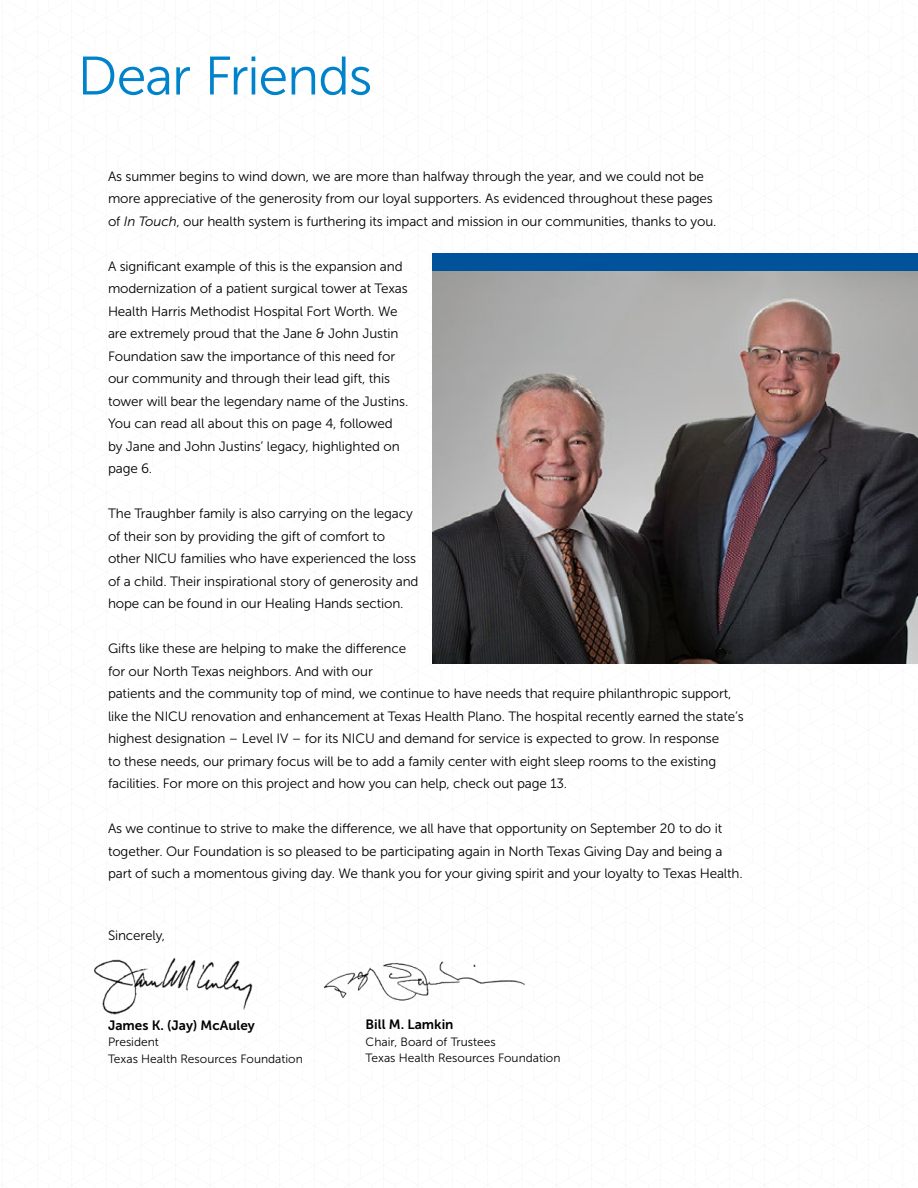
<style>
.page{position:relative;width:918px;height:1188px;background:#fff}
.page>*{position:absolute;margin:0;border:0;box-sizing:border-box;transform-origin:0 0}
.t1{font:54px "Museo Sans 300";letter-spacing:-.025em;color:#0083ca}
.t2{font:13.5px/22.5px "Museo Sans 300";letter-spacing:-.01em;color:#000}
.t3{font:13.5px "Museo Sans 700";color:#000}
.t4{font:12px/16.5px "Museo Sans 300";color:#000}
.s1{font-style:italic}
</style>
<div class="page">
<img style="left:94px;top:958px;width:159px;height:57px">
<img style="left:323px;top:961px;width:202px;height:40px">
<img style="left:432px;top:271px;width:486px;height:392px">
<div style="left:432px;top:253px;width:486px;height:18px;background:#00539b"></div>
<h1 class="t1" style="left:77px;top:47px;width:296px">Dear Friends</h1>
<p class="t2" style="left:108px;top:165px;width:610px">As summer begins to wind down, we are more than halfway through the year, and we could not be more appreciative of the generosity from our loyal supporters. As evidenced throughout these pages of <span class="s1">In Touch</span>, our health system is furthering its impact and mission in our communities, thanks to you.</p>
<p class="t2" style="left:108px;top:255px;width:302px">A significant example of this is the expansion and modernization of a patient surgical tower at Texas Health Harris Methodist Hospital Fort Worth. We are extremely proud that the Jane &amp; John Justin Foundation saw the importance of this need for our community and through their lead gift, this tower will bear the legendary name of the Justins.<br>You can read all about this on page 4, followed by Jane and John Justins’ legacy, highlighted on page 6.</p>
<p class="t2" style="left:108px;top:502px;width:312px">The Traughber family is also carrying on the legacy of their son by providing the gift of comfort to other NICU families who have experienced the loss of a child. Their inspirational story of generosity and hope can be found in our Healing Hands section.</p>
<p class="t2" style="left:108px;top:637px;width:637px">Gifts like these are helping to make the difference<br>for our North Texas neighbors. And with our<br>patients and the community top of mind, we continue to have needs that require philanthropic support, like the NICU renovation and enhancement at Texas Health Plano. The hospital recently earned the state’s highest designation – Level IV – for its NICU and demand for service is expected to grow. In response<br>to these needs, our primary focus will be to add a family center with eight sleep rooms to the existing facilities. For more on this project and how you can help, check out page 13.</p>
<p class="t2" style="left:108px;top:817px;width:636px">As we continue to strive to make the difference, we all have that opportunity on September 20 to do it together. Our Foundation is so pleased to be participating again in North Texas Giving Day and being a part of such a momentous giving day. We thank you for your giving spirit and your loyalty to Texas Health.</p>
<p class="t2" style="left:108px;top:924px;width:59px">Sincerely,</p>
<p class="t3" style="left:108px;top:1017px;width:148px">James K. (Jay) McAuley</p>
<p class="t4" style="left:108px;top:1034px;width:196px">President<br>Texas Health Resources Foundation</p>
<p class="t3" style="left:366px;top:1017px;width:89px">Bill M. Lamkin</p>
<p class="t4" style="left:366px;top:1034px;width:196px">Chair, Board of Trustees<br>Texas Health Resources Foundation</p>
</div>
